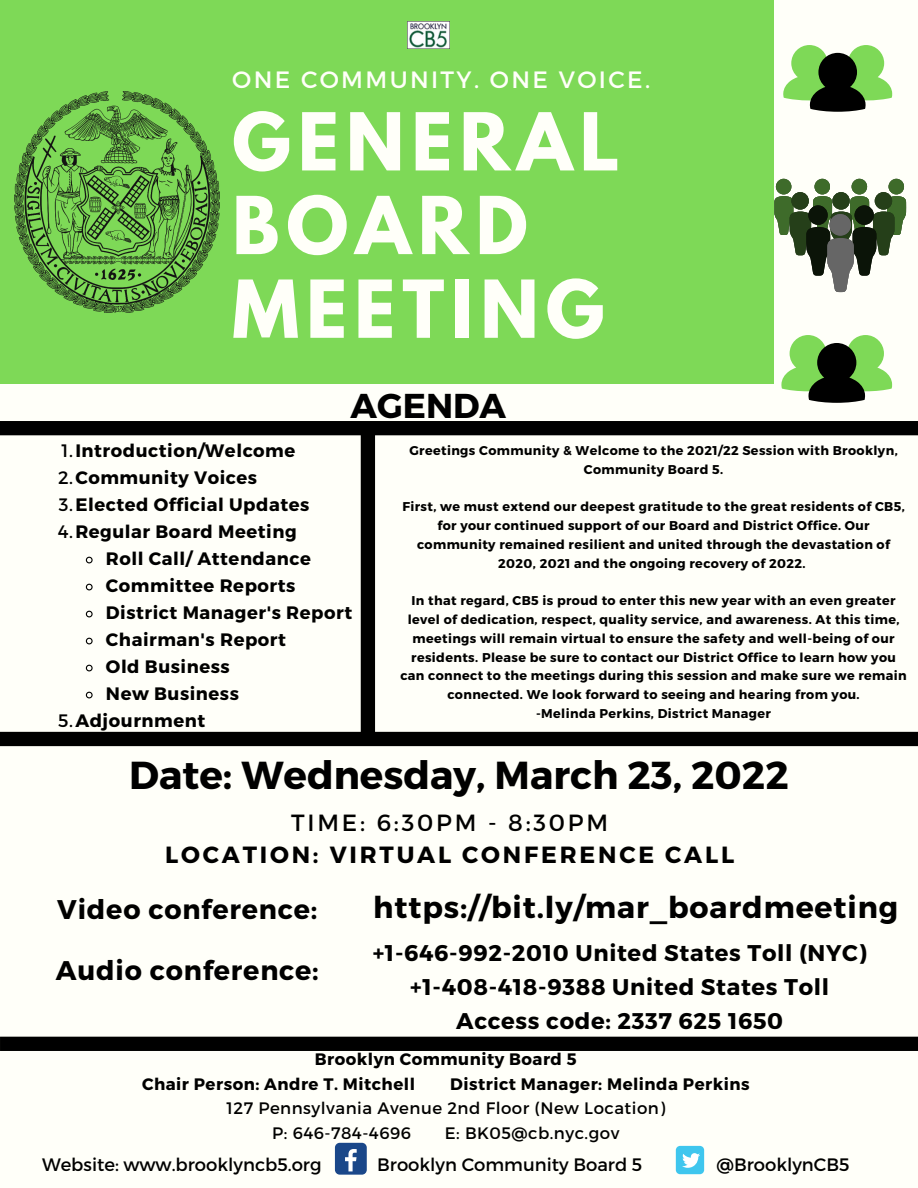
<style>
.page{position:relative;width:918px;height:1188px;background:#fffff9}
.page>*{position:absolute;margin:0;border:0;box-sizing:border-box;transform-origin:0 0}
.t1{font:700 70.65px/83.7px "League Spartan";letter-spacing:.1em;color:#fffff9}
.t2{font:700 39px "Montserrat";color:#000}
.t3{font:700 34.5px "Montserrat";color:#000}
.t4{font:700 30px "Montserrat";letter-spacing:.03em;color:#000}
.t5{font:700 27px "Montserrat";letter-spacing:.03em;color:#000}
.t6{font:23.55px "Montserrat";letter-spacing:.1em;color:#fffff9}
.t7{font:700 23.4px "Montserrat";letter-spacing:.12em;color:#000}
.t8{font:23.4px "Montserrat";letter-spacing:.12em;color:#000}
.t9{font:700 22.65px "Montserrat";letter-spacing:.03em;color:#000}
.t10{font:700 18px "Montserrat";letter-spacing:.03em;color:#000}
.t11{font:18px "Montserrat";color:#000}
.t12{font:700 16.65px "Montserrat";letter-spacing:.03em;color:#000}
.t13{font:16.65px "Montserrat";letter-spacing:.03em;color:#000}
.t14{font:700 12.75px/18.8px "Montserrat";letter-spacing:.03em;color:#000;text-align:center}
.s1{font-weight:400}
</style>
<div class="page">
<div style="left:0;top:0;width:773px;height:384px;background:#7ed957"></div>
<img style="left:407px;top:22px;width:43px;height:27px">
<svg style="left:783px;top:45px;width:109px;height:67px"></svg>
<svg style="left:774px;top:179px;width:132px;height:113px"></svg>
<div style="left:829px;top:214px;width:22px;height:22px;background:#666;border-radius:50%"></div>
<div style="left:0;top:1037px;width:918px;height:14px;background:#000"></div>
<div style="left:335px;top:1143px;width:32px;height:32px;background:#1a4789;border-radius:5px"></div>
<svg style="left:345px;top:1149px;width:12px;height:22px"></svg>
<div style="left:676px;top:1146px;width:28px;height:28px;background:#3fc6ee;border-radius:4px"></div>
<svg style="left:682px;top:1153px;width:18px;height:15px"></svg>
<img style="left:15px;top:92px;width:205px;height:220px">
<svg style="left:781px;top:335px;width:111px;height:68px"></svg>
<svg style="left:0;top:421px;width:918px;height:325px"></svg>
<p class="t6" style="left:232px;top:65px;width:420px">ONE COMMUNITY. ONE VOICE.</p>
<p class="t1" style="left:232px;top:109px;width:389px">GENERAL<br>BOARD<br>MEETING</p>
<p class="t3" style="left:351px;top:383px;width:157px">AGENDA</p>
<p class="t14" style="left:409px;top:440px;width:490px">Greetings Community &amp; Welcome to the 2021/22 Session with Brooklyn,<br>Community Board 5.</p>
<p class="t14" style="left:402px;top:497px;width:504px">First, we must extend our deepest gratitude to the great residents of CB5, for your continued support of our Board and District Office. Our community remained resilient and united through the devastation of 2020, 2021 and the ongoing recovery of 2022.</p>
<p class="t14" style="left:400px;top:591px;width:508px">In that regard, CB5 is proud to enter this new year with an even greater level of dedication, respect, quality service, and awareness. At this time, meetings will remain virtual to ensure the safety and well-being of our residents. Please be sure to contact our District Office to learn how you can connect to the meetings during this session and make sure we remain connected. We look forward to seeing and hearing from you.</p>
<p class="t14" style="left:536px;top:703px;width:236px">-Melinda Perkins, District Manager</p>
<p class="t10" style="left:62px;top:439px;width:235px"><span class="s1">1.</span>Introduction/Welcome</p>
<p class="t10" style="left:58px;top:466px;width:201px"><span class="s1">2.</span>Community Voices</p>
<p class="t10" style="left:59px;top:493px;width:252px"><span class="s1">3.</span>Elected Official Updates</p>
<p class="t10" style="left:58px;top:520px;width:240px"><span class="s1">4.</span>Regular Board Meeting</p>
<p class="t10" style="left:106px;top:547px;width:207px">Roll Call/ Attendance</p>
<p class="t10" style="left:106px;top:574px;width:191px">Committee Reports</p>
<p class="t10" style="left:106px;top:601px;width:248px">District Manager's Report</p>
<p class="t10" style="left:106px;top:628px;width:182px">Chairman's Report</p>
<p class="t10" style="left:106px;top:655px;width:125px">Old Business</p>
<p class="t10" style="left:106px;top:682px;width:135px">New Business</p>
<p class="t10" style="left:58px;top:709px;width:149px"><span class="s1">5.</span>Adjournment</p>
<p class="t2" style="left:129px;top:750px;width:661px">Date: Wednesday, March 23, 2022</p>
<p class="t8" style="left:291px;top:807px;width:319px">TIME: 6:30PM - 8:30PM</p>
<p class="t7" style="left:165px;top:839px;width:570px">LOCATION: VIRTUAL CONFERENCE CALL</p>
<p class="t5" style="left:57px;top:892px;width:262px">Video conference:</p>
<p class="t4" style="left:373px;top:888px;width:527px">https://bit.ly/mar_boardmeeting</p>
<p class="t5" style="left:56px;top:953px;width:264px">Audio conference:</p>
<p class="t9" style="left:373px;top:939px;width:496px">+1-646-992-2010 United States Toll (NYC)</p>
<p class="t9" style="left:410px;top:972px;width:420px">+1-408-418-9388 United States Toll</p>
<p class="t9" style="left:456px;top:1006px;width:329px">Access code: 2337 625 1650</p>
<p class="t12" style="left:315px;top:1048px;width:263px">Brooklyn Community Board 5</p>
<p class="t12" style="left:142px;top:1073px;width:274px">Chair Person: Andre T. Mitchell</p>
<p class="t12" style="left:450px;top:1073px;width:301px">District Manager: Melinda Perkins</p>
<p class="t13" style="left:227px;top:1097px;width:440px">127 Pennsylvania Avenue 2nd Floor (New Location)</p>
<p class="t13" style="left:272px;top:1122px;width:140px">P: 646-784-4696</p>
<p class="t13" style="left:445px;top:1122px;width:176px">E: BK05@cb.nyc.gov</p>
<p class="t11" style="left:42px;top:1153px;width:281px">Website: www.brooklyncb5.org</p>
<p class="t11" style="left:377px;top:1153px;width:267px">Brooklyn Community Board 5</p>
<p class="t11" style="left:717px;top:1153px;width:134px">@BrooklynCB5</p>
</div>
